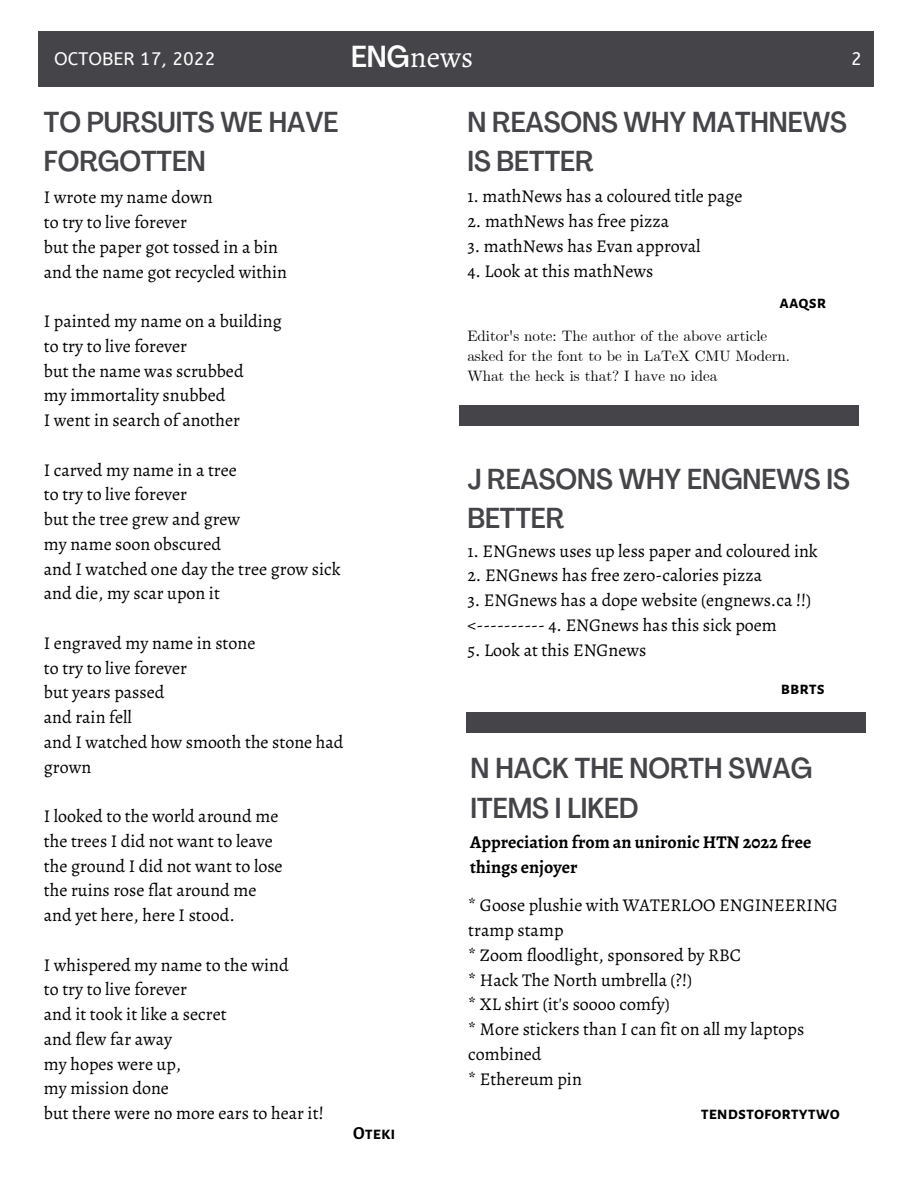
<style>
.page{position:relative;width:918px;height:1188px;background:#fff}
.page>*{position:absolute;margin:0;border:0;box-sizing:border-box;transform-origin:0 0}
.t1{font:30px "Alegreya";color:#fff}
.t2{font:500 condensed 28.5px/39.3px "Agrandir";color:#454449}
.t3{font:18px/24.8px "Alegreya";color:#000}
.t4{font:700 18px/24.8px "Alegreya";color:#000}
.t5{font:700 18px "Alegreya Sans SC";color:#000}
.t6{font:18px "A Bee Zee";color:#fff}
.t7{font:15px/20.2px "CMU Serif";color:#000}
.s1{font-family:"Agrandir";font-weight:500;font-stretch:condensed}
</style>
<div class="page">
<div style="left:38px;top:32px;width:836px;height:55px;background:#454449"></div>
<div style="left:459px;top:406px;width:399px;height:20px;background:#454449"></div>
<div style="left:466px;top:712px;width:399px;height:20px;background:#454449"></div>
<p class="t6" style="left:54px;top:48px;width:163px">OCTOBER 17, 2022</p>
<h1 class="t1" style="left:351px;top:37px;width:124px"><span class="s1">ENG</span>news</h1>
<p class="t6" style="left:851px;top:48px;width:12px">2</p>
<h2 class="t2" style="left:44px;top:105px;width:296px">TO PURSUITS WE HAVE<br>FORGOTTEN</h2>
<p class="t3" style="left:44px;top:185px;width:245px">I wrote my name down<br>to try to live forever<br>but the paper got tossed in a bin and the name got recycled within</p>
<p class="t3" style="left:44px;top:309px;width:239px">I painted my name on a building to try to live forever<br>but the name was scrubbed<br>my immortality snubbed<br>I went in search of another</p>
<p class="t3" style="left:44px;top:457px;width:298px">I carved my name in a tree<br>to try to live forever<br>but the tree grew and grew<br>my name soon obscured<br>and I watched one day the tree grow sick and die, my scar upon it</p>
<p class="t3" style="left:44px;top:630px;width:301px">I engraved my name in stone<br>to try to live forever<br>but years passed<br>and rain fell<br>and I watched how smooth the stone had grown</p>
<p class="t3" style="left:44px;top:804px;width:240px">I looked to the world around me the trees I did not want to leave the ground I did not want to lose the ruins rose flat around me and yet here, here I stood.</p>
<p class="t3" style="left:44px;top:952px;width:281px">I whispered my name to the wind<br>to try to live forever<br>and it took it like a secret<br>and flew far away<br>my hopes were up,<br>my mission done<br>but there were no more ears to hear it!</p>
<p class="t5" style="left:353px;top:1124px;width:44px">Oteki</p>
<h2 class="t2" style="left:467px;top:105px;width:381px">N REASONS WHY MATHNEWS<br>IS BETTER</h2>
<p class="t3" style="left:467px;top:184px;width:277px">1. mathNews has a coloured title page</p>
<p class="t3" style="left:467px;top:209px;width:203px">2. mathNews has free pizza</p>
<p class="t3" style="left:467px;top:233px;width:235px">3. mathNews has Evan approval</p>
<p class="t3" style="left:467px;top:258px;width:187px">4. Look at this mathNews</p>
<p class="t5" style="left:780px;top:294px;width:48px">aaqsr</p>
<p class="t7" style="left:467px;top:327px;width:324px">Editor's note: The author of the above article asked for the font to be in LaTeX CMU Modern.<br>What the heck is that? I have no idea</p>
<h2 class="t2" style="left:467px;top:462px;width:384px">J REASONS WHY ENGNEWS IS<br>BETTER</h2>
<p class="t3" style="left:467px;top:538px;width:352px">1. ENGnews uses up less paper and coloured ink</p>
<p class="t3" style="left:467px;top:563px;width:296px">2. ENGnews has free zero-calories pizza</p>
<p class="t3" style="left:467px;top:588px;width:345px">3. ENGnews has a dope website (engnews.ca !!) &lt;---------- 4. ENGnews has this sick poem</p>
<p class="t3" style="left:467px;top:637px;width:181px">5. Look at this ENGnews</p>
<p class="t5" style="left:781px;top:680px;width:46px">bbrts</p>
<h2 class="t2" style="left:471px;top:752px;width:343px">N HACK THE NORTH SWAG<br>ITEMS I LIKED</h2>
<p class="t4" style="left:470px;top:830px;width:343px">Appreciation from an unironic HTN 2022 free things enjoyer</p>
<p class="t3" style="left:468px;top:893px;width:371px">* Goose plushie with WATERLOO ENGINEERING tramp stamp<br>* Zoom floodlight, sponsored by RBC<br>* Hack The North umbrella (?!)<br>* XL shirt (it's soooo comfy)<br>* More stickers than I can fit on all my laptops combined<br>* Ethereum pin</p>
<p class="t5" style="left:701px;top:1105px;width:141px">tendstofortytwo</p>
</div>
